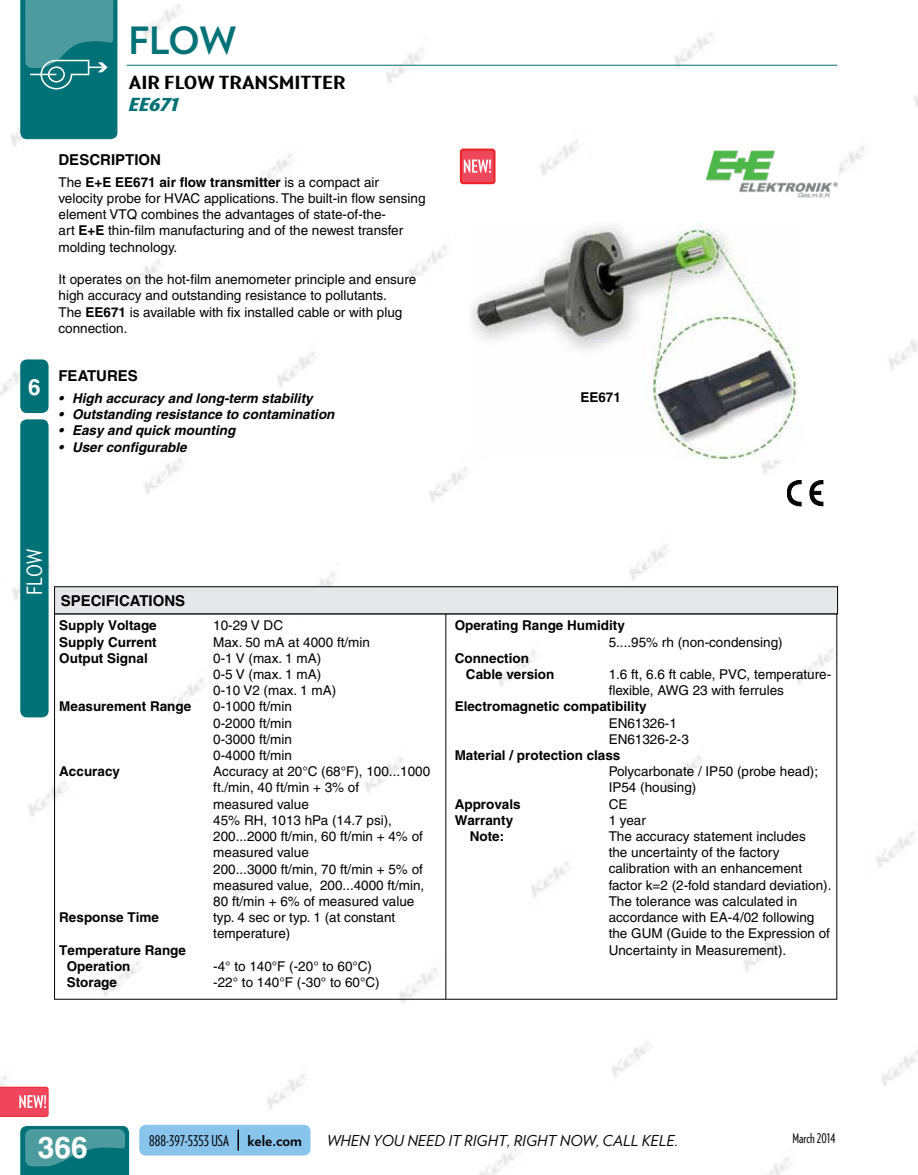
<style>
.page{position:relative;width:918px;height:1175px;background:#fff}
.page>*{position:absolute;margin:0;border:0;box-sizing:border-box;transform-origin:0 0}
.t1{font:700 37.5px "Verlag";color:#007176}
.t2{font:700 30px "Helvetica";color:#fff}
.t3{font:700 22.5px "Helvetica";color:#fff}
.t4{font:21px "Verlag Condensed";color:#fff}
.t5{font:700 18px "Verlag Compressed";color:#000;scale:1.63 1}
.t6{font:italic 900 18px "Verlag Compressed";color:#007176;scale:1.47 1}
.t7{font:italic 15px "Verlag";color:#000}
.t8{font:700 15px "Helvetica";color:#000}
.t9{font:15px "Verlag Compressed";color:#000}
.t10{font:13.5px/16.2px "Helvetica";color:#000}
.t11{font:700 13.5px/16.2px "Helvetica";color:#000}
.t12{font:italic 700 13.5px "Helvetica";color:#000}
.t13{font:13.5px "Verlag Compressed";color:#000}
.s1{font-weight:700}
.s2{font-family:"Verlag";font-weight:700}
</style>
<div class="page">
<img style="left:0;top:0;width:918px;height:1174px">
<hr style="left:127px;top:65px;width:710px;height:1px;background:#007176">
<svg style="left:20px;top:1125px;width:109px;height:49px;background:#2c898d"></svg>
<div style="left:20px;top:419px;width:29px;height:298px;background:#007176;border-radius:7px"></div>
<div style="left:20px;top:359px;width:29px;height:54px;background:#007176;border-radius:7px"></div>
<svg style="left:20px;top:0;width:97px;height:139px;background:#228388"></svg>
<div style="left:139px;top:1124px;width:172px;height:31px;background:#88c4eb;border-radius:7px"></div>
<hr style="left:237px;top:1129px;width:2px;height:21px;background:#000">
<div style="left:769px;top:1130px;width:68px;height:17px;background:#fff"></div>
<div style="left:461px;top:150px;width:33px;height:33px;background:#ef475c;border-radius:2px"></div>
<div style="left:460px;top:149px;width:36px;height:35px;border:2px solid #ec2227;border-radius:2px"></div>
<svg style="left:464px;top:159px;width:27px;height:14px"></svg>
<svg style="left:0;top:1086px;width:49px;height:30px"></svg>
<img style="left:470px;top:222px;width:333px;height:237px">
<img style="left:706px;top:148px;width:131px;height:53px">
<svg style="left:787px;top:480px;width:14px;height:26px"></svg>
<svg style="left:810px;top:480px;width:13px;height:26px"></svg>
<hr style="left:446px;top:601px;width:1px;height:398px;background:#000">
<div style="left:55px;top:587px;width:783px;height:27px;background:#e6e7e8"></div>
<div style="left:54px;top:586px;width:784px;height:28px;border:1px solid #000"></div>
<h1 class="t1" style="left:129px;top:18px;width:109px">FLOW</h1>
<h3 class="t3" style="left:28px;top:373px;width:14px">6</h3>
<h3 class="t5" style="left:129px;top:72px;width:134px">AIR FLOW TRANSMITTER</h3>
<h3 class="t6" style="left:129px;top:94px;width:36px">EE671</h3>
<p class="t8" style="left:58px;top:150px;width:22px">Descr</p>
<p class="t8" style="left:111px;top:150px;width:39px">iption</p>
<p class="t10" style="left:58px;top:174px;width:369px">The <span class="s1">E+E EE671 air flow transmitter</span> is a compact air velocity probe for HVAC applications. The built-in flow sensing element VTQ combines the advantages of state-of-the-<br>art <span class="s1">E+E</span> thin-film manufacturing and of the newest transfer molding technology.</p>
<p class="t10" style="left:58px;top:271px;width:359px">It operates on the hot-film anemometer principle and ensure high accuracy and outstanding resistance to pollutants.<br>The <span class="s1">EE671</span> is available with fix installed cable or with plug connection.</p>
<p class="t8" style="left:58px;top:366px;width:20px">Feat</p>
<p class="t8" style="left:96px;top:366px;width:22px">ures</p>
<p class="t12" style="left:58px;top:390px;width:256px">• High accuracy and long-term stability</p>
<p class="t12" style="left:58px;top:406px;width:278px">• Outstanding resistance to contamination</p>
<p class="t12" style="left:58px;top:422px;width:178px">• Easy and quick mounting</p>
<p class="t12" style="left:58px;top:438px;width:130px">• User configurable</p>
<p class="t11" style="left:580px;top:389px;width:42px">EE671</p>
<h3 class="t4" style="left:22px;top:595px;width:47px;rotate:-90deg">FLOW</h3>
<p class="t8" style="left:61px;top:591px;width:69px">Specificat</p>
<p class="t8" style="left:149px;top:591px;width:16px">ions</p>
<p class="t11" style="left:59px;top:617px;width:99px">Supply Voltage</p>
<p class="t10" style="left:213px;top:617px;width:71px">10-29 V DC</p>
<p class="t11" style="left:59px;top:633px;width:99px">Supply Current</p>
<p class="t10" style="left:213px;top:633px;width:158px">Max. 50 mA at 4000 ft/min</p>
<p class="t11" style="left:59px;top:650px;width:90px">Output Signal</p>
<p class="t10" style="left:213px;top:650px;width:125px">0-1 V (max. 1 mA)<br>0-5 V (max. 1 mA)<br>0-10 V2 (max. 1 mA)</p>
<p class="t11" style="left:59px;top:698px;width:134px">Measurement Range</p>
<p class="t10" style="left:213px;top:698px;width:80px;text-align:justify">0-1000 ft/min 0-2000 ft/min 0-3000 ft/min 0-4000 ft/min</p>
<p class="t11" style="left:59px;top:763px;width:62px">Accuracy</p>
<p class="t10" style="left:213px;top:763px;width:219px">Accuracy at 20°C (68°F), 100...1000 ft./min, 40 ft/min + 3% of<br>measured value<br>45% RH, 1013 hPa (14.7 psi),<br>200...2000 ft/min, 60 ft/min + 4% of measured value<br>200...3000 ft/min, 70 ft/min + 5% of measured value, 200...4000 ft/min,<br>80 ft/min + 6% of measured value</p>
<p class="t11" style="left:59px;top:909px;width:101px">Response Time</p>
<p class="t10" style="left:213px;top:909px;width:184px">typ. 4 sec or typ. 1 (at constant temperature)</p>
<p class="t11" style="left:67px;top:941px;width:121px;text-indent:-8px">Temperature Range<br>Operation</p>
<p class="t10" style="left:213px;top:957px;width:160px">-4° to 140°F (-20° to 60°C)</p>
<p class="t11" style="left:67px;top:974px;width:52px">Storage</p>
<p class="t10" style="left:213px;top:974px;width:168px">-22° to 140°F (-30° to 60°C)</p>
<p class="t11" style="left:455px;top:617px;width:172px">Operating Range Humidity</p>
<p class="t10" style="left:609px;top:633px;width:176px">5....95% rh (non-condensing)</p>
<p class="t11" style="left:466px;top:649px;width:90px;text-indent:-11px">Connection<br>Cable version</p>
<p class="t10" style="left:609px;top:666px;width:224px">1.6 ft, 6.6 ft cable, PVC, temperature&shy;flexible, AWG 23 with ferrules</p>
<p class="t11" style="left:455px;top:698px;width:194px">Electromagnetic compatibility</p>
<p class="t10" style="left:609px;top:714px;width:82px">EN61326-1<br>EN61326-2-3</p>
<p class="t11" style="left:455px;top:747px;width:167px">Material / protection class</p>
<p class="t10" style="left:609px;top:763px;width:211px">Polycarbonate / IP50 (probe head);<br>IP54 (housing)</p>
<p class="t11" style="left:455px;top:795px;width:68px">Approvals</p>
<p class="t10" style="left:609px;top:795px;width:20px">CE</p>
<p class="t11" style="left:455px;top:811px;width:60px">Warranty</p>
<p class="t10" style="left:609px;top:812px;width:39px">1 year</p>
<p class="t11" style="left:470px;top:828px;width:36px">Note:</p>
<p class="t10" style="left:609px;top:828px;width:224px">The accuracy statement includes<br>the uncertainty of the factory calibration with an enhancement factor k=2 (2-fold standard deviation).<br>The tolerance was calculated in accordance with EA-4/02 following the GUM (Guide to the Expression of Uncertainty in Measurement).</p>
<h2 class="t2" style="left:38px;top:1129px;width:52px">366</h2>
<p class="t9" style="left:149px;top:1131px;width:154px">888-397-5353 USA <span class="s2">kele.com</span></p>
<p class="t7" style="left:327px;top:1132px;width:353px">WHEN YOU NEED IT RIGHT, RIGHT NOW, CALL KELE.</p>
<p class="t13" style="left:792px;top:1129px;width:45px">March 2014</p>
</div>
